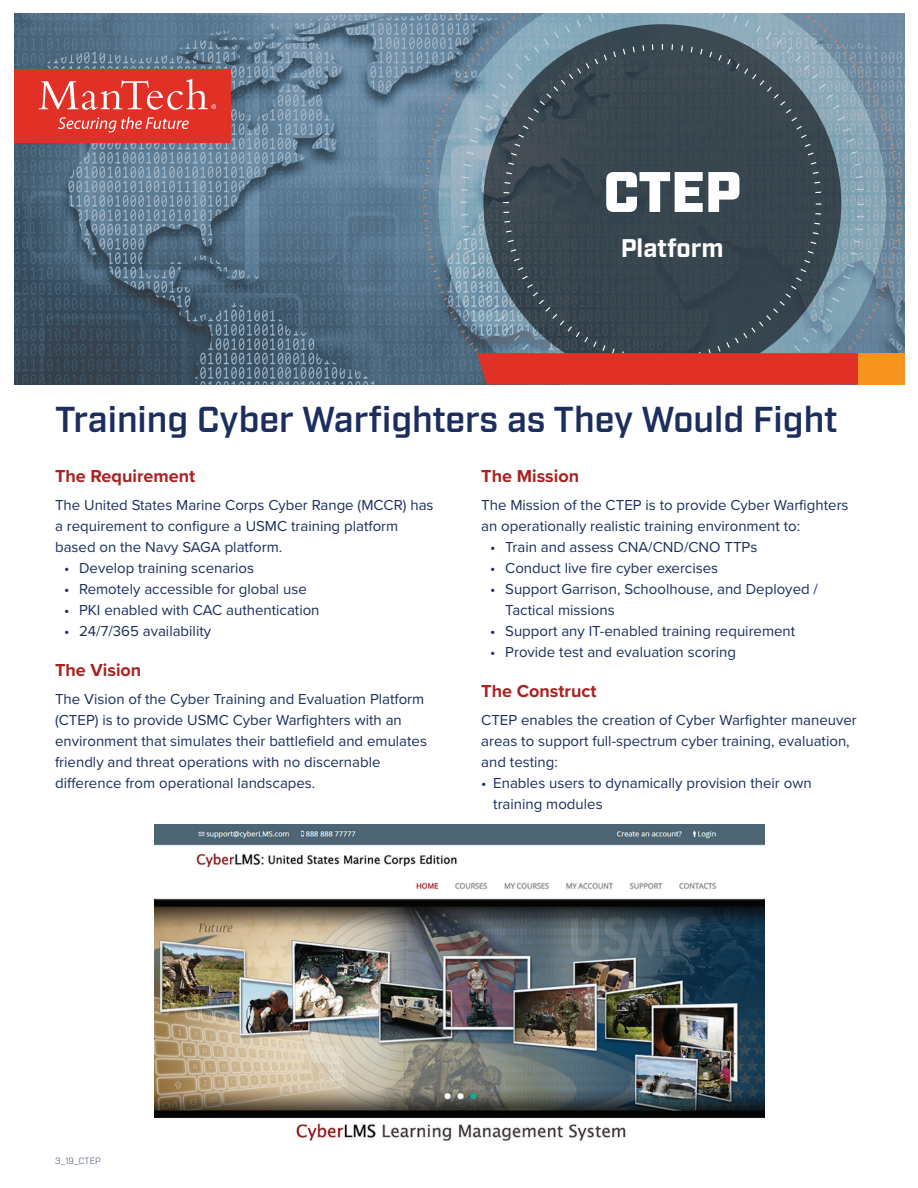
<style>
.page{position:relative;width:918px;height:1188px;background:#fff}
.page>*{position:absolute;margin:0;border:0;box-sizing:border-box;transform-origin:0 0}
.Pa0{font:900 57px "Industry";color:#fff}
.t1{font:600 36px "Industry";color:#1b2e5d}
.t2{font:700 25.5px "Industry";color:#fff}
.Sub_Title{font:700 18px "Proxima Nova";color:#a22}
.Bullets{font:15px/21px "Proxima Nova";color:#1b2e5d}
.t3{font:300 9px "Industry";color:#1b2e5d}
</style>
<div class="page">
<img style="left:14px;top:14px;width:890px;height:370px">
<svg style="left:423px;top:14px;width:478px;height:370px;background:#5c646f"></svg>
<div style="left:858px;top:353px;width:46px;height:31px;background:#f79420"></div>
<div style="left:14px;top:69px;width:216px;height:74px;background:#e13026"></div>
<svg style="left:58px;top:117px;width:131px;height:15px"></svg>
<svg style="left:39px;top:79px;width:177px;height:31px"></svg>
<img style="left:154px;top:824px;width:610px;height:317px">
<p class="Pa0" style="left:603px;top:158px;width:139px">CTEP</p>
<p class="t2" style="left:621px;top:233px;width:104px">Platform</p>
<p class="t1" style="left:55px;top:398px;width:784px">Training Cyber Warfighters as They Would Fight</p>
<p class="Sub_Title" style="left:55px;top:462px;width:142px">The Requirement</p>
<p class="Bullets" style="left:55px;top:493px;width:380px">The United States Marine Corps Cyber Range (MCCR) has a requirement to configure a USMC training platform based on the Navy SAGA platform.</p>
<p class="Bullets" style="left:64px;top:556px;width:192px">• Develop training scenarios</p>
<p class="Bullets" style="left:64px;top:577px;width:244px">• Remotely accessible for global use</p>
<p class="Bullets" style="left:64px;top:598px;width:257px">• PKI enabled with CAC authentication</p>
<p class="Bullets" style="left:64px;top:619px;width:149px">• 24/7/365 availability</p>
<p class="Sub_Title" style="left:55px;top:657px;width:88px">The Vision</p>
<p class="Bullets" style="left:55px;top:688px;width:373px">The Vision of the Cyber Training and Evaluation Platform (CTEP) is to provide USMC Cyber Warfighters with an environment that simulates their battlefield and emulates friendly and threat operations with no discernable difference from operational landscapes.</p>
<p class="Sub_Title" style="left:481px;top:462px;width:99px">The Mission</p>
<p class="Bullets" style="left:481px;top:493px;width:369px">The Mission of the CTEP is to provide Cyber Warfighters an operationally realistic training environment to:</p>
<p class="Bullets" style="left:490px;top:535px;width:269px">• Train and assess CNA/CND/CNO TTPs</p>
<p class="Bullets" style="left:490px;top:556px;width:229px">• Conduct live fire cyber exercises</p>
<p class="Bullets" style="left:505px;top:577px;width:314px;text-indent:-15px">• Support Garrison, Schoolhouse, and Deployed /<br>Tactical missions</p>
<p class="Bullets" style="left:490px;top:619px;width:307px">• Support any IT-enabled training requirement</p>
<p class="Bullets" style="left:490px;top:640px;width:247px">• Provide test and evaluation scoring</p>
<p class="Sub_Title" style="left:481px;top:678px;width:117px">The Construct</p>
<p class="Bullets" style="left:481px;top:709px;width:377px">CTEP enables the creation of Cyber Warfighter maneuver areas to support full-spectrum cyber training, evaluation, and testing:</p>
<p class="Bullets" style="left:493px;top:772px;width:320px;text-indent:-12px">• Enables users to dynamically provision their own training modules</p>
<p class="t3" style="left:55px;top:1155px;width:47px">3_19_CTEP</p>
</div>
